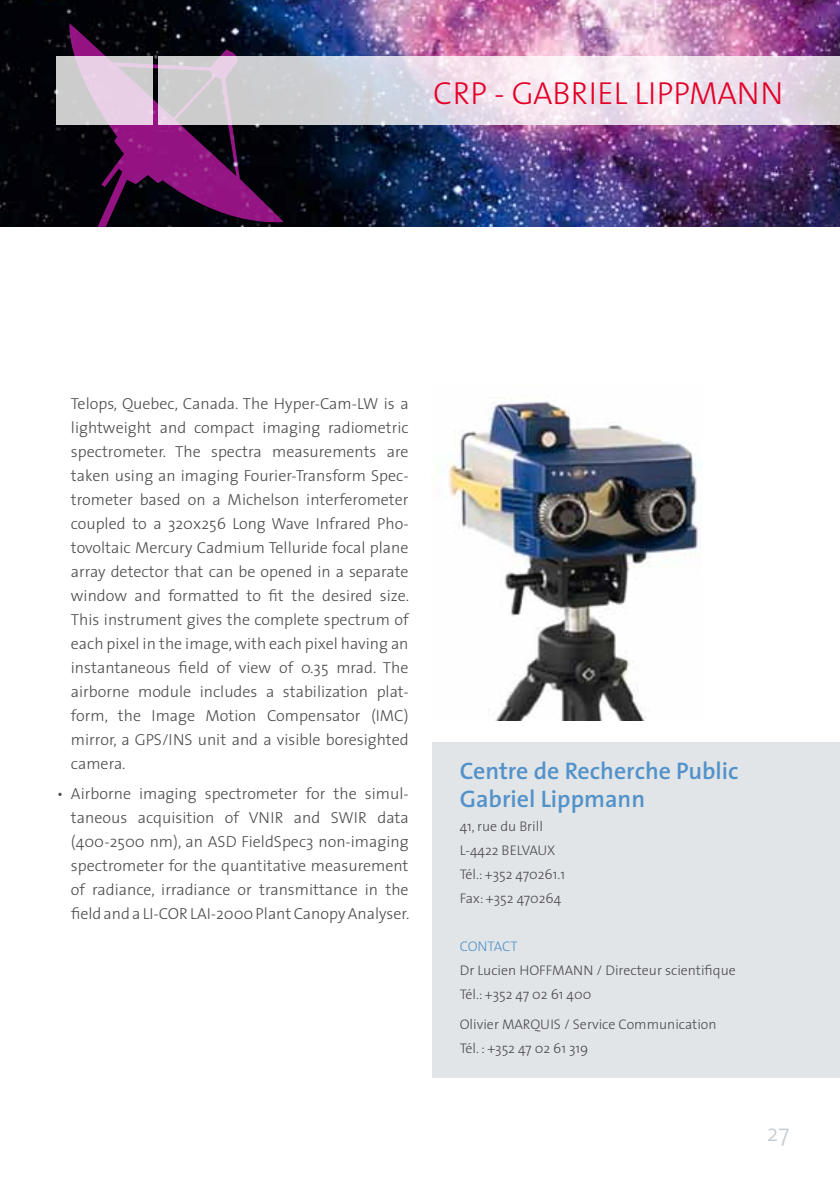
<style>
.page{position:relative;width:840px;height:1191px;background:#fff}
.page>*{position:absolute;margin:0;border:0;box-sizing:border-box;transform-origin:0 0}
.t1{font:300 32px "The Sans";letter-spacing:.01em;color:#e20026}
.t2{font:600 24px/28.8px "The Sans";color:#5292c9}
.t3{font:300 24px "The Sans";color:#c3cbd0}
.t4{font:300 16px/24px "The Sans";color:#4b4b4d;text-align:justify}
.t5{font:300 14px/24px "The Sans";color:#4b4b4d}
.t6{font:300 14px "The Sans";color:#5292c9}
</style>
<div class="page">
<img style="left:436px;top:398px;width:262px;height:322px">
<div style="left:432px;top:742px;width:407px;height:335px;background:#e1e5e8"></div>
<img style="left:0;top:0;width:839px;height:227px">
<svg style="left:67px;top:21px;width:217px;height:206px;background:#310c32"></svg>
<svg style="left:57px;top:57px;width:96px;height:68px;background:#dbcdda"></svg>
<svg style="left:159px;top:57px;width:680px;height:68px;background:#e2dae3"></svg>
<h1 class="t1" style="left:433px;top:67px;width:244px">CRP - Gabriel Lippma</h1>
<h1 class="t1" style="left:736px;top:67px;width:48px">nn</h1>
<p class="t4" style="left:71px;top:391px;width:340px">Telops, Quebec, Canada. The Hyper-Cam-LW is a lightweight and compact imaging radiometric spectrometer. The spectra measurements are taken using an imaging Fourier-Transform Spec&shy;trometer based on a Michelson interferometer coupled to a 320x256 Long Wave I nfrared Pho&shy;tovoltaic Mercury Cadmium Telluride focal plane array detector that can be opened in a separate window and formatted to fit the desired size.<br>This instrument gives the complete spectrum of each pixel in the image,with each pixel having an instantaneous field of view of 0.35 mrad. The airborne module includes a stabilization plat&shy;form, the I mage Motion Compensator (IMC) mirror, a GPS/INS unit and a visible boresighted camera.</p>
<p class="t4" style="left:71px;top:780px;width:339px;text-indent:-14px">• Airborne imaging spectrometer for the simul&shy;taneous acquisition of VNIR</p>
<p class="t4" style="left:71px;top:804px;width:339px;text-indent:223px">and SWIR data (400-2500 nm), an ASD FieldSpec3 non-imaging spectrometer for the quantitative measurement of radiance, irradiance or transmittance in the fieldanda LI-COR</p>
<p class="t4" style="left:190px;top:900px;width:220px">LAI-2000Plant CanopyAnalyser.</p>
<h2 class="t2" style="left:459px;top:755px;width:280px">Centre de Recherche Public<br>Gabriel Lippmann</h2>
<p class="t5" style="left:459px;top:814px;width:107px">41, rue du Brill<br>L-4422 BE LVAUX<br>Tél.: +352 470261.1<br>Fax: +352 470264</p>
<p class="t6" style="left:459px;top:935px;width:10px">CONT</p>
<p class="t6" style="left:493px;top:935px;width:17px">ACT</p>
<p class="t5" style="left:459px;top:958px;width:277px">Dr Lucien HOFFMANN / Directeur scientifique<br>Tél.: +352 47 02 61 400</p>
<p class="t5" style="left:459px;top:1012px;width:72px">Olivier MARQUI</p>
<p class="t5" style="left:459px;top:1012px;width:258px;text-indent:94px">S / Service Communication<br>Tél. : +352 47 02 61 319</p>
<h2 class="t3" style="left:766px;top:1113px;width:24px">27</h2>
</div>
